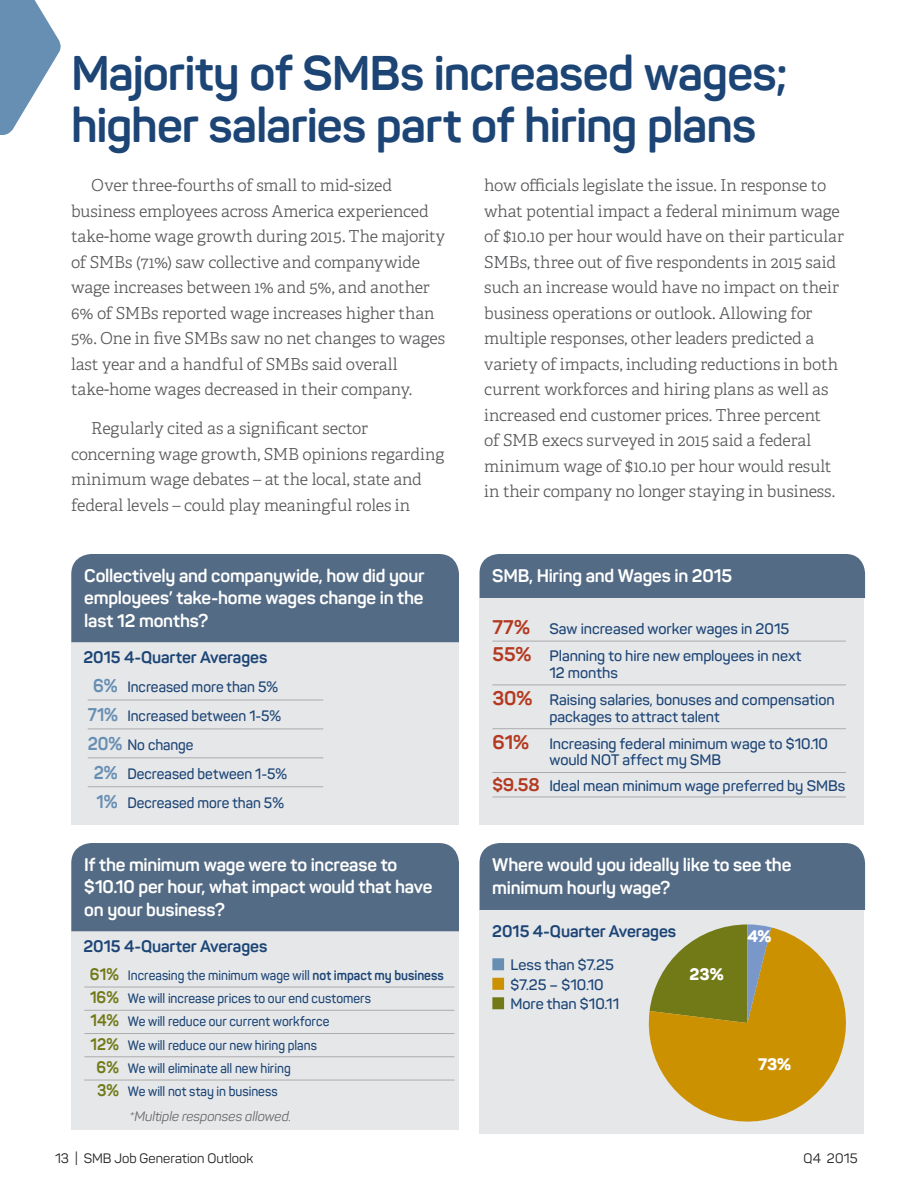
<style>
.page{position:relative;width:918px;height:1188px;background:#fff}
.page>*{position:absolute;margin:0;border:0;box-sizing:border-box;transform-origin:0 0}
.t1{font:700 48px/52.5px "Panton";letter-spacing:-.02em;color:#1c4576}
.t2{font:700 18px/22.5px "Panton";letter-spacing:-.015em;color:#fff}
.t3{font:300 16.5px/25.5px "Adelle";letter-spacing:-.01em;color:#57585a}
.t4{font:700 16.5px "Panton";letter-spacing:-.01em;color:#1c4576}
.t5{font:800 16.5px "Panton";color:#fff}
.t6{font:600 15px/16.5px "Panton";letter-spacing:-.005em;color:#1c4576}
.t7{font:600 14.85px "Panton";color:#1c4576;scale:.96 1}
.t8{font:600 13.5px "Panton";color:#1c4576;scale:.93 1}
.t9{font:13.5px "Panton";color:#231f20}
.t10{font:italic 13.5px "Panton";letter-spacing:-.005em;color:#676a6a}
.s1{font-weight:700;font-size:18.15px;color:#678fb4}
.s2{font-weight:700;font-size:16.5px;color:#727a18}
.s3{font-weight:700}
.s4{font-weight:700;font-size:19.5px;color:#b33a20}
.s5{font-weight:700;font-size:18px;color:#b33a20}
</style>
<div class="page">
<div style="left:479px;top:910px;width:385px;height:224px;background:#e6e7e9"></div>
<svg style="left:648px;top:927px;width:198px;height:195px;fill:#cc9100"></svg>
<svg style="left:650px;top:924px;width:121px;height:99px"></svg>
<svg style="left:0;top:0;width:61px;height:135px"></svg>
<div style="left:71px;top:642px;width:388px;height:183px;background:#e6e7e9"></div>
<div style="left:71px;top:931px;width:388px;height:198px;background:#e6e7e9"></div>
<div style="left:71px;top:554px;width:388px;height:88px;background:#546b85"></div>
<div style="left:71px;top:843px;width:388px;height:88px;background:#546b85"></div>
<hr style="left:88px;top:700px;width:235px;height:1px;background:#acacac">
<hr style="left:88px;top:728px;width:235px;height:1px;background:#acacac">
<hr style="left:88px;top:757px;width:235px;height:1px;background:#acacac">
<hr style="left:88px;top:786px;width:235px;height:1px;background:#acacac">
<hr style="left:84px;top:987px;width:371px;height:1px;background:#acacac">
<hr style="left:84px;top:1010px;width:371px;height:1px;background:#acacac">
<hr style="left:84px;top:1033px;width:371px;height:1px;background:#acacac">
<hr style="left:84px;top:1056px;width:371px;height:1px;background:#acacac">
<hr style="left:84px;top:1080px;width:371px;height:1px;background:#acacac">
<div style="left:480px;top:554px;width:385px;height:44px;background:#546b85"></div>
<div style="left:480px;top:843px;width:385px;height:67px;background:#546b85"></div>
<div style="left:479px;top:598px;width:385px;height:227px;background:#e6e7e9"></div>
<hr style="left:492px;top:641px;width:354px;height:1px;background:#acacac">
<hr style="left:492px;top:685px;width:354px;height:1px;background:#acacac">
<hr style="left:492px;top:728px;width:354px;height:1px;background:#acacac">
<hr style="left:492px;top:772px;width:354px;height:1px;background:#acacac">
<hr style="left:492px;top:797px;width:354px;height:1px;background:#acacac">
<div style="left:492px;top:958px;width:12px;height:12px;background:#678fb4"></div>
<div style="left:492px;top:978px;width:12px;height:12px;background:#cc9100"></div>
<div style="left:492px;top:997px;width:12px;height:12px;background:#727a18"></div>
<p class="t1" style="left:71px;top:46px;width:719px">Majority of SMBs increased wages; higher salaries part of hiring plans</p>
<p class="t3" style="left:71px;top:173px;width:376px;text-indent:20px">Over three-fourths of small to mid-sized business employees across America experienced take-home wage growth during 2015. The majority of SMBs (71%) saw collective and companywide wage increases between 1% and 5%, and another 6% of SMBs reported wage increases higher than 5%. One in five SMBs saw no net changes to wages last year and a handful of SMBs said overall take-home wages decreased in their company.</p>
<p class="t3" style="left:71px;top:416px;width:375px;text-indent:20px">Regularly cited as a significant sector concerning wage growth, SMB opinions regarding minimum wage debates – at the local, state and federal levels – could play meaningful roles in</p>
<p class="t2" style="left:84px;top:564px;width:342px;text-align:justify">Collectively and companywide, how did your employees’ take-home wages change in the last 12 months?</p>
<p class="t4" style="left:83px;top:646px;width:185px">2015 4-Quarter Averages</p>
<p class="t7" style="left:93px;top:678px;width:194px"><span class="s1">6%</span> Increased more than 5%</p>
<p class="t7" style="left:88px;top:707px;width:203px"><span class="s1">71%</span> Increased between 1-5%</p>
<p class="t7" style="left:88px;top:736px;width:112px"><span class="s1">20%</span> No change</p>
<p class="t7" style="left:94px;top:764px;width:203px"><span class="s1">2%</span> Decreased between 1-5%</p>
<p class="t7" style="left:97px;top:793px;width:197px"><span class="s1">1%</span> Decreased more than 5%</p>
<p class="t2" style="left:84px;top:853px;width:350px">If the minimum wage were to increase to $10.10 per hour, what impact would that have on your business?</p>
<p class="t4" style="left:83px;top:936px;width:185px">2015 4-Quarter Averages</p>
<p class="t8" style="left:90px;top:967px;width:382px"><span class="s2">61%</span> Increasing the minimum wage will <span class="s3">not impact my business</span></p>
<p class="t8" style="left:90px;top:990px;width:304px"><span class="s2">16%</span> We will increase prices to our end customers</p>
<p class="t8" style="left:91px;top:1013px;width:258px"><span class="s2">14%</span> We will reduce our current workforce</p>
<p class="t8" style="left:91px;top:1037px;width:245px"><span class="s2">12%</span> We will reduce our new hiring plans</p>
<p class="t8" style="left:97px;top:1060px;width:210px"><span class="s2">6%</span> We will eliminate all new hiring</p>
<p class="t8" style="left:97px;top:1083px;width:196px"><span class="s2">3%</span> We will not stay in business</p>
<p class="t10" style="left:130px;top:1108px;width:163px">*Multiple responses allowed.</p>
<p class="t3" style="left:484px;top:173px;width:361px">how officials legislate the issue. In response to what potential impact a federal minimum wage of $10.10 per hour would have on their particular SMBs, three out of five respondents in 2015 said such an increase would have no impact on their business operations or outlook. Allowing for multiple responses, other leaders predicted a variety of impacts, including reductions in both current workforces and hiring plans as well as increased end customer prices. Three percent<br>of SMB execs surveyed in 2015 said a federal minimum wage of $10.10 per hour would result in their company no longer staying in business.</p>
<p class="t2" style="left:492px;top:564px;width:242px">SMB, Hiring and Wages in 2015</p>
<p class="t6" style="left:492px;top:620px;width:299px"><span class="s4">77%</span> Saw increased worker wages in 2015</p>
<p class="t6" style="left:549px;top:648px;width:254px;text-indent:-57px"><span class="s4">55%</span> Planning to hire new employees in next<br>12 months</p>
<p class="t6" style="left:549px;top:691px;width:287px;text-indent:-57px"><span class="s4">30%</span> Raising salaries, bonuses and compensation packages to attract talent</p>
<p class="t6" style="left:549px;top:735px;width:280px;text-indent:-57px"><span class="s4">61%</span> Increasing federal minimum wage to $10.10 would NOT affect my SMB</p>
<p class="t6" style="left:492px;top:778px;width:354px"><span class="s5">$9.58</span> Ideal mean minimum wage preferred by SMBs</p>
<p class="t2" style="left:492px;top:853px;width:301px">Where would you ideally like to see the minimum hourly wage?</p>
<p class="t4" style="left:492px;top:921px;width:185px">2015 4-Quarter Averages</p>
<p class="t6" style="left:510px;top:957px;width:105px">Less than $7.25</p>
<p class="t6" style="left:510px;top:975px;width:111px;line-height:19.5px">$7.25 – $10.10<br>More than $10.11</p>
<p class="t5" style="left:690px;top:964px;width:36px">23%</p>
<p class="t5" style="left:747px;top:925px;width:26px">4%</p>
<p class="t5" style="left:758px;top:1053px;width:35px">73%</p>
<p class="t9" style="left:55px;top:1150px;width:200px">13 | SMB Job Generation Outlook</p>
<p class="t9" style="left:803px;top:1150px;width:56px">Q4 2015</p>
</div>
